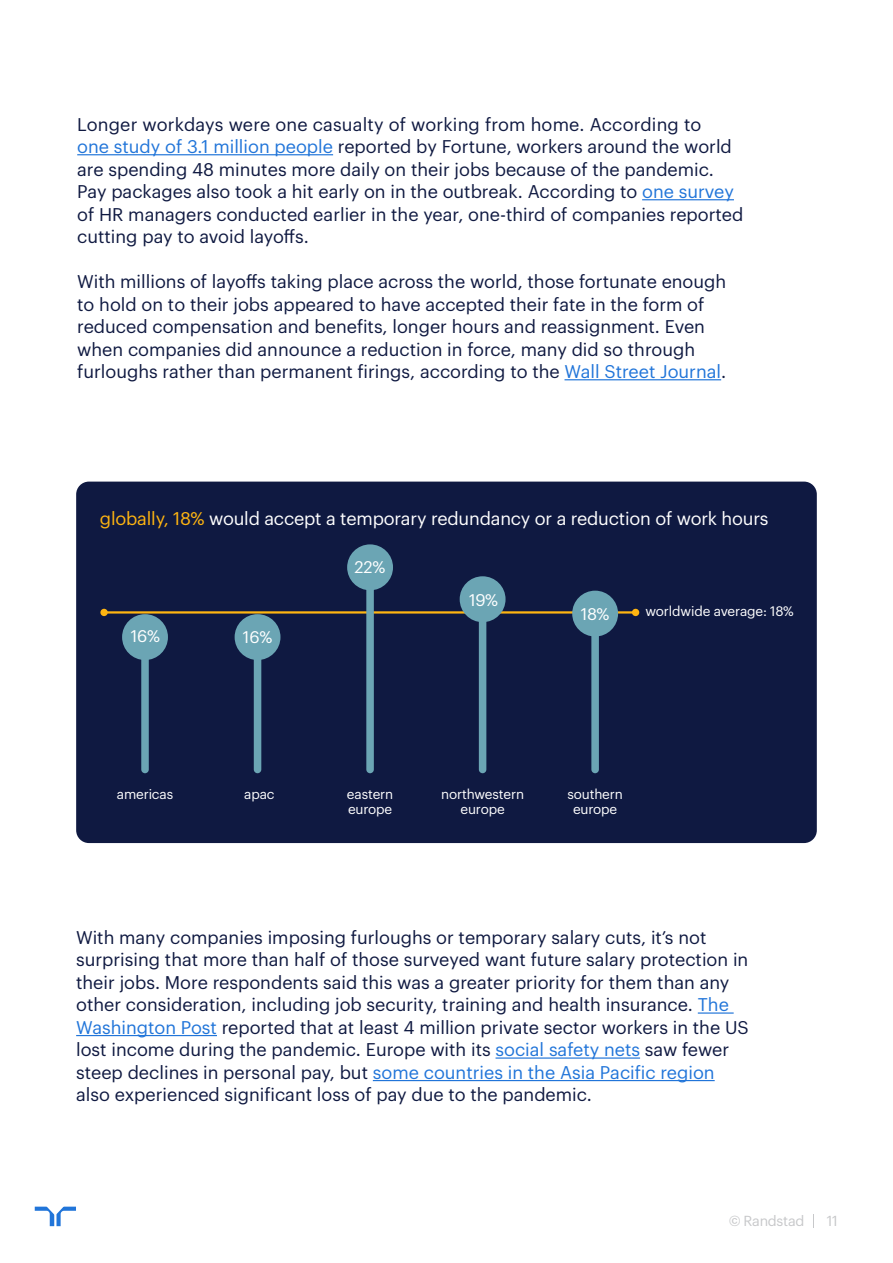
<style>
.page{position:relative;width:893px;height:1263px;background:#fff}
.page>*{position:absolute;margin:0;border:0;box-sizing:border-box;transform-origin:0 0}
.t1{font:18px/22.5px "Graphik LCG";color:#0f1941}
.t2{font:18px "Graphik LCG";letter-spacing:-.01em;color:#fff}
.t3{font:16.5px "Graphik LCG";letter-spacing:-.01em;color:#fff}
.t4{font:14.25px "Graphik LCG";letter-spacing:-.02em;color:#c7c8ca}
.t5{font:13.5px/15px "Graphik LCG";letter-spacing:-.01em;color:#fff;text-align:center}
.s1{color:#2175d9}
.s2{color:#ffb511}
</style>
<div class="page">
<hr style="left:77px;top:154px;width:256px;height:1px;background:#2175d9">
<hr style="left:642px;top:199px;width:92px;height:1px;background:#2175d9">
<hr style="left:564px;top:379px;width:157px;height:1px;background:#2175d9">
<hr style="left:698px;top:1012px;width:36px;height:2px;background:#2175d9">
<hr style="left:76px;top:1035px;width:141px;height:1px;background:#2175d9">
<hr style="left:496px;top:1057px;width:144px;height:2px;background:#2175d9">
<hr style="left:373px;top:1080px;width:342px;height:1px;background:#2175d9">
<svg style="left:35px;top:1206px;width:41px;height:20px"></svg>
<svg style="left:813px;top:1214px;width:1px;height:13px"></svg>
<div style="left:76px;top:482px;width:741px;height:361px;background:#0f1941;border-radius:13px"></div>
<hr style="left:107px;top:611px;width:526px;height:2px;background:#ffb511">
<div style="left:632px;top:609px;width:7px;height:7px;background:#ffb511;border-radius:50%"></div>
<div style="left:100px;top:609px;width:8px;height:7px;background:#ffb511;border-radius:50%"></div>
<div style="left:141px;top:651px;width:8px;height:122px;background:#6ba5b4;border-radius:4px"></div>
<div style="left:122px;top:614px;width:46px;height:46px;background:#6ba5b4;border-radius:50%"></div>
<div style="left:254px;top:646px;width:7px;height:127px;background:#6ba5b4;border-radius:4px"></div>
<div style="left:235px;top:614px;width:45px;height:46px;background:#6ba5b4;border-radius:50%"></div>
<div style="left:366px;top:585px;width:8px;height:188px;background:#6ba5b4;border-radius:4px"></div>
<div style="left:347px;top:544px;width:46px;height:46px;background:#6ba5b4;border-radius:50%"></div>
<div style="left:479px;top:614px;width:7px;height:159px;background:#6ba5b4;border-radius:4px"></div>
<div style="left:460px;top:576px;width:46px;height:46px;background:#6ba5b4;border-radius:50%"></div>
<div style="left:591px;top:629px;width:8px;height:144px;background:#6ba5b4;border-radius:4px"></div>
<div style="left:572px;top:591px;width:46px;height:45px;background:#6ba5b4;border-radius:50%"></div>
<p class="t1" style="left:77px;top:111px;width:668px">Longer workdays were one casualty of working from home. According to<br><span class="s1">one study of 3.1 million people</span> reported by Fortune, workers around the world are spending 48 minutes more daily on their jobs because of the pandemic.<br>Pay packages also took a hit early on in the outbreak. According to <span class="s1">one survey </span>of HR managers conducted earlier in the year, one-third of companies reported cutting pay to avoid layoffs.</p>
<p class="t1" style="left:77px;top:269px;width:650px">With millions of layoffs taking place across the world, those fortunate enough to hold on to their jobs appeared to have accepted their fate in the form of reduced compensation and benefits, longer hours and reassignment. Even when companies did announce a reduction in force, many did so through furloughs rather than permanent firings, according to the <span class="s1">Wall Street Journal</span>.</p>
<p class="t2" style="left:100px;top:505px;width:670px"><span class="s2">globally, 18%</span> would accept a temporary redundancy or a reduction of work hours</p>
<p class="t3" style="left:131px;top:624px;width:31px">16%</p>
<p class="t5" style="left:117px;top:785px;width:58px">americas</p>
<p class="t3" style="left:243px;top:625px;width:31px">16%</p>
<p class="t5" style="left:244px;top:785px;width:32px">apac</p>
<p class="t3" style="left:355px;top:554px;width:32px">22%</p>
<p class="t3" style="left:469px;top:588px;width:31px">19%</p>
<p class="t3" style="left:581px;top:601px;width:30px">18%</p>
<p class="t5" style="left:645px;top:602px;width:150px">worldwide average: 18%</p>
<p class="t5" style="left:347px;top:785px;width:48px;text-align:left">eastern europe</p>
<p class="t5" style="left:441px;top:785px;width:85px">northwestern europe</p>
<p class="t5" style="left:567px;top:785px;width:57px">southern europe</p>
<p class="t1" style="left:76px;top:924px;width:674px">With many companies imposing furloughs or temporary salary cuts, it’s not surprising that more than half of those surveyed want future salary protection in their jobs. More respondents said this was a greater priority for them than any other consideration, including job security, training and health insurance. <span class="s1">The Washington Post</span> reported that at least 4 million private sector workers in the US lost income during the pandemic. Europe with its <span class="s1">social safety nets</span> saw fewer steep declines in personal pay, but <span class="s1">some countries in the Asia Pacific region </span>also experienced significant loss of pay due to the pandemic.</p>
<p class="t4" style="left:729px;top:1210px;width:77px">© Randstad</p>
<p class="t4" style="left:827px;top:1210px;width:13px">11</p>
</div>
